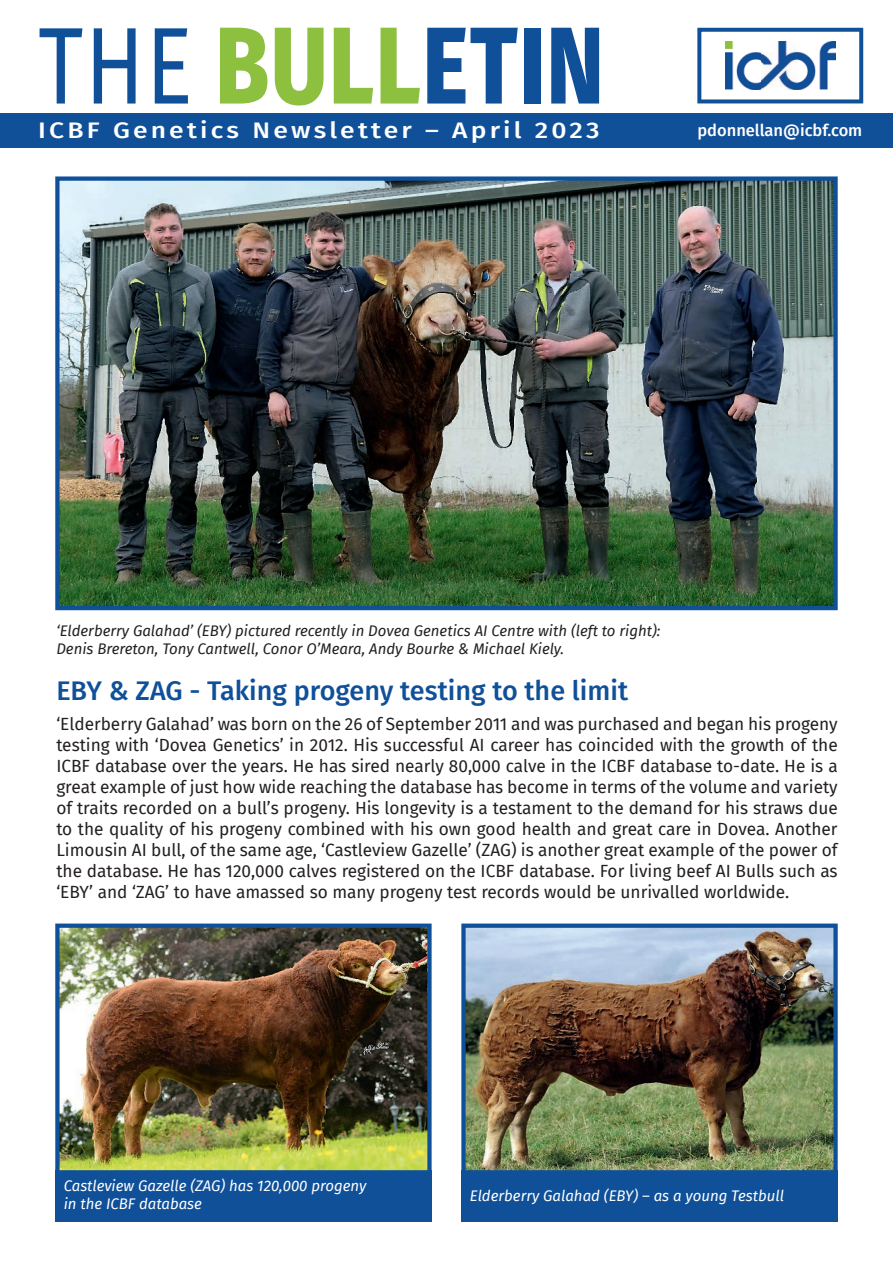
<style>
.page{position:relative;width:893px;height:1263px;background:#fff}
.page>*{position:absolute;margin:0;border:0;box-sizing:border-box;transform-origin:0 0}
.t1{font:800 109.05px "Fira Sans";letter-spacing:.02em;color:#8cc03e;scale:.8 1}
.t2{font:500 27px "Fira Sans";color:#0f5099}
.t3{font:500 22.5px "Fira Sans";letter-spacing:.12em;color:#fff;scale:1.18 1}
.t4{font:17.25px/21px "Fira Sans";color:#231f20;text-align:justify}
.t5{font:500 16.5px "Fira Sans";color:#fff}
.t6{font:italic 15px/18px "Fira Sans";color:#231f20}
.t7{font:italic 15px/18px "Fira Sans";color:#fff}
.s1{font-weight:400;color:#0f5099}
.s2{color:#0f5099}
</style>
<div class="page">
<svg style="left:697px;top:28px;width:166px;height:75px"></svg>
<img style="left:55px;top:176px;width:783px;height:434px">
<div style="left:461px;top:1170px;width:377px;height:51px;background:#0f5099"></div>
<div style="left:55px;top:1170px;width:377px;height:51px;background:#0f5099"></div>
<img style="left:55px;top:923px;width:377px;height:248px">
<img style="left:461px;top:923px;width:377px;height:248px">
<div style="left:0;top:114px;width:893px;height:34px;background:#0f5099"></div>
<h1 class="t1" style="left:38px;top:-29px;width:708px"><span class="s1">THE</span> BULL<span class="s2">ETIN</span></h1>
<h3 class="t3" style="left:38px;top:112px;width:477px">ICBF Genetics Newsletter – April 2023</h3>
<p class="t5" style="left:697px;top:117px;width:166px">pdonnellan@icbf.com</p>
<p class="t6" style="left:56px;top:621px;width:606px">‘Elderberry Galahad’ (EBY) pictured recently in Dovea Genetics AI Centre with (left to right):<br>Denis Brereton, Tony Cantwell, Conor O’Meara, Andy Bourke &amp; Michael Kiely.</p>
<h2 class="t2" style="left:56px;top:669px;width:573px">EBY &amp; ZAG - Taking progeny testing to the limit</h2>
<p class="t4" style="left:56px;top:713px;width:783px">‘Elderberry Galahad’ was born on the 26 of September 2011 and was purchased and began his progeny testing with ‘Dovea Genetics’ in 2012. His successful AI career has coincided with the growth of the ICBF database over the years. He has sired nearly 80,000 calve in the ICBF database to-date. He is a great example of just how wide reaching the database has become in terms of the volume and variety of traits recorded on a bull’s progeny. His longevity is a testament to the demand for his straws due to the quality of his progeny combined with his own good health and great care in Dovea. Another Limousin AI bull, of the same age, ‘Castleview Gazelle’ (ZAG) is another great example of the power of the database. He has 120,000 calves registered on the ICBF database. For living beef AI Bulls such as ‘EBY’ and ‘ZAG’ to have amassed so many progeny test records would be unrivalled worldwide.</p>
<p class="t7" style="left:64px;top:1177px;width:304px">Castleview Gazelle (ZAG) has 120,000 progeny in the ICBF database</p>
<p class="t7" style="left:470px;top:1186px;width:316px">Elderberry Galahad (EBY) – as a young Testbull</p>
</div>
